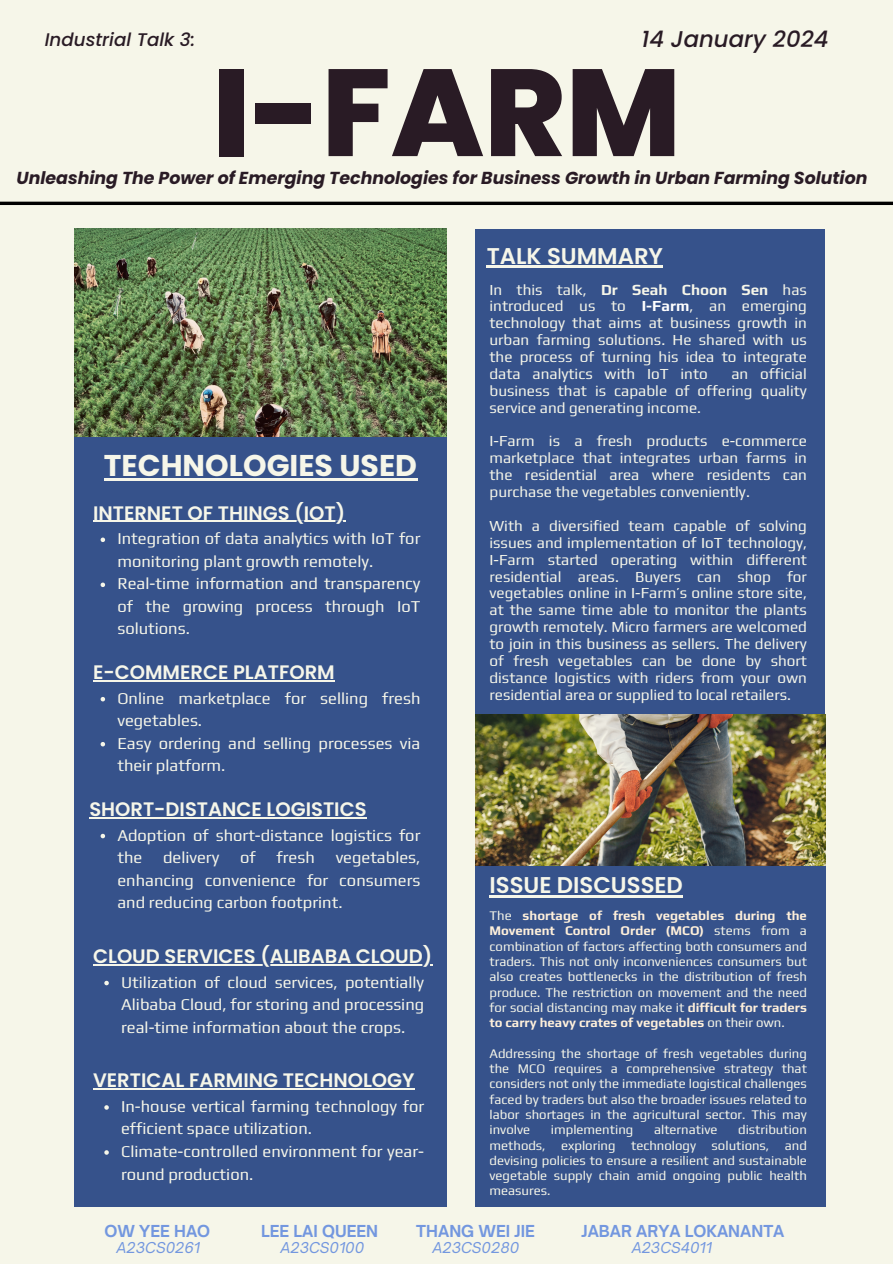
<style>
.page{position:relative;width:893px;height:1264px;background:#fff}
.page>*{position:absolute;margin:0;border:0;box-sizing:border-box;transform-origin:0 0}
.t1{font:800 123.45px "Poppins";color:#291b25}
.t2{font:700 30px "Poppins";color:#f6f6e9}
.t3{font:600 22.8px "Poppins";color:#f6f6e9}
.t4{font:italic 500 22.8px "Poppins";color:#291b25}
.t5{font:600 19.5px "Poppins";color:#f6f6e9}
.t6{font:italic 500 18.3px "Poppins";color:#291b25}
.t7{font:italic 700 17.4px "Poppins";color:#291b25}
.t8{font:16.5px/22.5px "Play";color:#f6f6e9}
.t9{font:700 15.75px "Open Sauce One";color:#7397df}
.t10{font:15.3px/16.8px "Play";color:#f6f6e9;text-align:justify}
.t11{font:italic 14.4px "Open Sauce One";color:#7397df}
.t12{font:13.05px/15.3px "Play";color:#f6f6e9;text-align:justify}
.s1{font-weight:700}
.s2{font-weight:700;color:#fff}
.s3{font-weight:700;color:#fff0db}
</style>
<div class="page">
<div style="left:0;top:0;width:892px;height:1263px;background:#f6f6e9"></div>
<div style="left:74px;top:436px;width:372px;height:771px;background:#36528b"></div>
<img style="left:74px;top:228px;width:373px;height:209px">
<div style="left:475px;top:864px;width:350px;height:343px;background:#36528b"></div>
<div style="left:475px;top:228px;width:350px;height:521px;background:#36528b"></div>
<img style="left:475px;top:714px;width:350px;height:151px">
<hr style="left:0;top:202px;width:892px;height:3px;background:#000">
<hr style="left:486px;top:266px;width:177px;height:2px;background:#f6f6e9">
<hr style="left:104px;top:478px;width:313px;height:2px;background:#f6f6e9">
<hr style="left:93px;top:521px;width:252px;height:1px;background:#f6f6e9">
<svg style="left:101px;top:537px;width:4px;height:5px"></svg>
<svg style="left:101px;top:582px;width:4px;height:5px"></svg>
<svg style="left:101px;top:697px;width:4px;height:4px"></svg>
<svg style="left:101px;top:742px;width:4px;height:4px"></svg>
<hr style="left:93px;top:680px;width:242px;height:1px;background:#f6f6e9">
<hr style="left:89px;top:817px;width:277px;height:1px;background:#f6f6e9">
<svg style="left:101px;top:833px;width:4px;height:5px"></svg>
<hr style="left:93px;top:964px;width:339px;height:1px;background:#f6f6e9">
<svg style="left:104px;top:980px;width:5px;height:5px"></svg>
<hr style="left:93px;top:1088px;width:321px;height:1px;background:#f6f6e9">
<svg style="left:104px;top:1105px;width:5px;height:4px"></svg>
<svg style="left:104px;top:1150px;width:5px;height:4px"></svg>
<hr style="left:489px;top:895px;width:194px;height:2px;background:#f6f6e9">
<p class="t6" style="left:45px;top:27px;width:152px">Industrial Talk 3:</p>
<p class="t4" style="left:641px;top:23px;width:189px">14 January 2024</p>
<p class="t1" style="left:212px;top:26px;width:470px">I-FARM</p>
<p class="t7" style="left:16px;top:166px;width:852px">Unleashing The Power of Emerging Technologies for Business Growth in Urban Farming Solution</p>
<p class="t2" style="left:104px;top:444px;width:315px">TECHNOLOGIES USED</p>
<p class="t5" style="left:93px;top:499px;width:254px">INTERNET OF THINGS (IOT)</p>
<p class="t8" style="left:117px;top:527px;width:304px">Integration of data analytics with IoT for monitoring plant growth remotely.</p>
<p class="t8" style="left:117px;top:572px;width:304px;text-align:justify">Real-time information and transparency of the growing process through IoT solutions.</p>
<p class="t5" style="left:93px;top:658px;width:243px">E-COMMERCE PLATFORM</p>
<p class="t8" style="left:117px;top:686px;width:304px">Online marketplace for selling fresh vegetables.</p>
<p class="t8" style="left:117px;top:731px;width:304px">Easy ordering and selling processes via their platform.</p>
<p class="t5" style="left:89px;top:795px;width:279px">SHORT-DISTANCE LOGISTICS</p>
<p class="t8" style="left:117px;top:823px;width:304px">Adoption of short-distance logistics for the</p>
<p class="t8" style="left:163px;top:845px;width:58px">delivery</p>
<p class="t8" style="left:240px;top:845px;width:17px">of</p>
<p class="t8" style="left:276px;top:845px;width:40px">fresh</p>
<p class="t8" style="left:117px;top:845px;width:304px;text-align:justify;text-indent:218px">vegetables, enhancing convenience for consumers and reducing carbon footprint.</p>
<p class="t5" style="left:93px;top:942px;width:340px">CLOUD SERVICES (ALIBABA CLOUD)</p>
<p class="t8" style="left:121px;top:970px;width:304px;text-align:justify">Utilization of cloud services, potentially Alibaba Cloud, for storing and processing real-time information about the crops.</p>
<p class="t5" style="left:93px;top:1066px;width:323px">VERTICAL FARMING TECHNOLOGY</p>
<p class="t8" style="left:121px;top:1094px;width:304px">In-house vertical farming technology for efficient space utilization.</p>
<p class="t8" style="left:121px;top:1139px;width:304px">Climate-controlled environment for year&shy;round production.</p>
<p class="t3" style="left:486px;top:239px;width:178px">TALK SUMMARY</p>
<p class="t10" style="left:489px;top:280px;width:319px">In this talk, <span class="s1">Dr Seah Choon Sen</span> has introduced us to <span class="s2">I-Farm</span>, an emerging technology that aims at business growth in urban farming solutions. He shared with us the process of turning his idea to integrate data analytics with IoT into</p>
<p class="t10" style="left:489px;top:365px;width:319px;text-indent:242px">an official business that is capable of offering quality service and generating income.</p>
<p class="t10" style="left:489px;top:432px;width:319px">I-Farm is a fresh products e-commerce marketplace that integrates urban farms in the residential area where residents can purchase the vegetables conveniently.</p>
<p class="t10" style="left:489px;top:517px;width:319px">With a diversified team capable of solving issues and implementation of IoT technology, I-Farm started operating within different residential areas. Buyers can shop for vegetables online in I-Farm’s online store site, at the same time able to monitor the plants growth remotely. Micro farmers are welcomed to join in this business as sellers. The delivery of fresh vegetables can be done by short distance logistics with riders from your own residential area or supplied to local retailers.</p>
<p class="t3" style="left:489px;top:869px;width:195px">ISSUE DISCUSSED</p>
<p class="t12" style="left:489px;top:907px;width:319px">The <span class="s3">shortage of fresh vegetables during the Movement Control Order (MCO)</span> stems from a combination of factors affecting both consumers and traders. This not only inconveniences consumers but also creates bottlenecks in the distribution of fresh produce. The restriction on movement and the need for social distancing may make it <span class="s3">difficult for traders to carry heavy crates of vegetables</span> on their own.</p>
<p class="t12" style="left:489px;top:1045px;width:319px">Addressing the shortage of fresh vegetables during the MCO requires a comprehensive strategy that considers not only the immediate logistical challenges faced by traders but also the broader issues related to labor shortages in the agricultural sector. This may involve</p>
<p class="t12" style="left:489px;top:1121px;width:319px;text-indent:249px">distribution methods, exploring technology solutions, and devising policies to ensure a resilient and sustainable vegetable supply chain amid ongoing public health measures.</p>
<p class="t12" style="left:551px;top:1121px;width:84px">implementing</p>
<p class="t12" style="left:654px;top:1121px;width:65px">alternative</p>
<p class="t9" style="left:105px;top:1220px;width:107px">OW YEE HAO</p>
<p class="t9" style="left:261px;top:1220px;width:119px">LEE LAI QUEEN</p>
<p class="t9" style="left:416px;top:1220px;width:120px">THANG WEI JIE</p>
<p class="t9" style="left:581px;top:1220px;width:204px">JABAR ARYA LOKANANTA</p>
<p class="t11" style="left:117px;top:1238px;width:85px">A23CS0261</p>
<p class="t11" style="left:280px;top:1238px;width:85px">A23CS0100</p>
<p class="t11" style="left:432px;top:1238px;width:88px">A23CS0280</p>
<p class="t11" style="left:631px;top:1238px;width:82px">A23CS4011</p>
</div>
